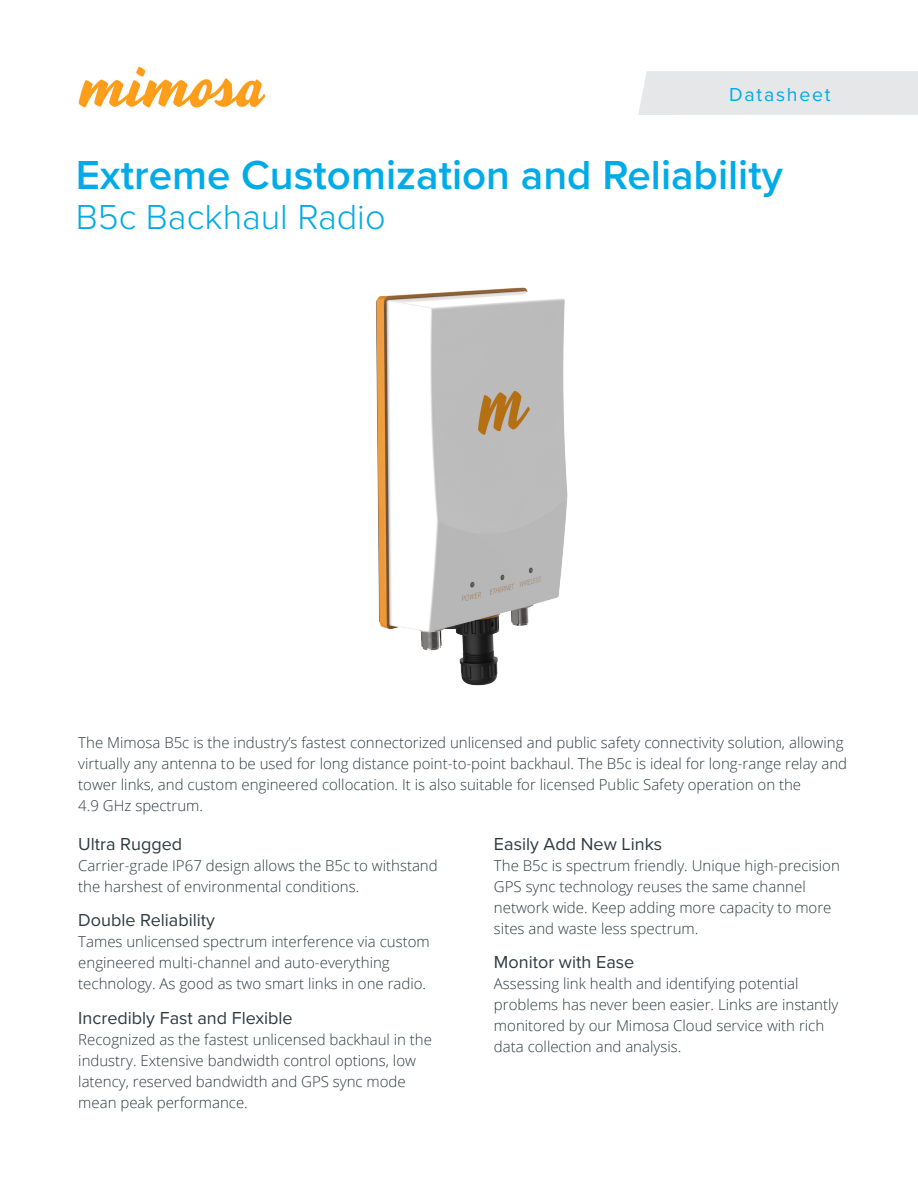
<style>
.page{position:relative;width:918px;height:1188px;background:#fff}
.page>*{position:absolute;margin:0;border:0;box-sizing:border-box;transform-origin:0 0}
._5b_TOCFigsub{font:600 42px "Proxima Nova";color:#00abe7}
._5b_TOCFigsub-2{font:300 36px "Proxima Nova";color:#00abe7}
._5b_TOCFigsub-3{font:19.5px "Proxima Nova";letter-spacing:.09em;color:#00abe7}
._5b_TOCFigsub-4{font:18px "Proxima Nova";color:#2f3b41}
._5b_TOCFigsub-5{font:300 15px/21px "Open Sans";color:#2f3b41}
.Body{font:300 15px/21px "Open Sans";color:#2f3b41}
</style>
<div class="page">
<img style="left:78px;top:66px;width:188px;height:42px">
<div style="left:638px;top:71px;width:280px;height:44px;background:#e6e7e9"></div>
<img style="left:375px;top:287px;width:193px;height:399px">
<p class="_5b_TOCFigsub-3" style="left:729px;top:80px;width:103px">Datasheet</p>
<p class="_5b_TOCFigsub" style="left:76px;top:144px;width:709px">Extreme Customization and Reliability</p>
<p class="_5b_TOCFigsub-2" style="left:76px;top:191px;width:311px">B5c Backhaul Radio</p>
<p class="Body" style="left:78px;top:732px;width:770px">The Mimosa B5c is the industry’s fastest connectorized unlicensed and public safety connectivity solution, allowing virtually any antenna to be used for long distance point-to-point backhaul. The B5c is ideal for long-range relay and tower links, and custom engineered collocation. It is also suitable for licensed Public Safety operation on the<br>4.9 GHz spectrum.</p>
<p class="_5b_TOCFigsub-4" style="left:78px;top:830px;width:106px">Ultra Rugged</p>
<p class="_5b_TOCFigsub-5" style="left:78px;top:854px;width:361px">Carrier-grade IP67 design allows the B5c to withstand the harshest of environmental conditions.</p>
<p class="_5b_TOCFigsub-4" style="left:78px;top:907px;width:138px">Double Reliability</p>
<p class="_5b_TOCFigsub-5" style="left:78px;top:931px;width:353px">Tames unlicensed spectrum interference via custom engineered multi-channel and auto-everything technology. As good as two smart links in one radio.</p>
<p class="_5b_TOCFigsub-4" style="left:78px;top:1004px;width:216px">Incredibly Fast and Flexible</p>
<p class="_5b_TOCFigsub-5" style="left:78px;top:1028px;width:355px">Recognized as the fastest unlicensed backhaul in the industry. Extensive bandwidth control options, low latency, reserved bandwidth and GPS sync mode mean peak performance.</p>
<p class="_5b_TOCFigsub-4" style="left:494px;top:830px;width:170px">Easily Add New Links</p>
<p class="_5b_TOCFigsub-5" style="left:494px;top:854px;width:347px">The B5c is spectrum friendly. Unique high-precision GPS sync technology reuses the same channel network wide. Keep adding more capacity to more sites and waste less spectrum.</p>
<p class="_5b_TOCFigsub-4" style="left:494px;top:949px;width:142px">Monitor with Ease</p>
<p class="_5b_TOCFigsub-5" style="left:494px;top:973px;width:346px">Assessing link health and identifying potential problems has never been easier. Links are instantly monitored by our Mimosa Cloud service with rich data collection and analysis.</p>
</div>
